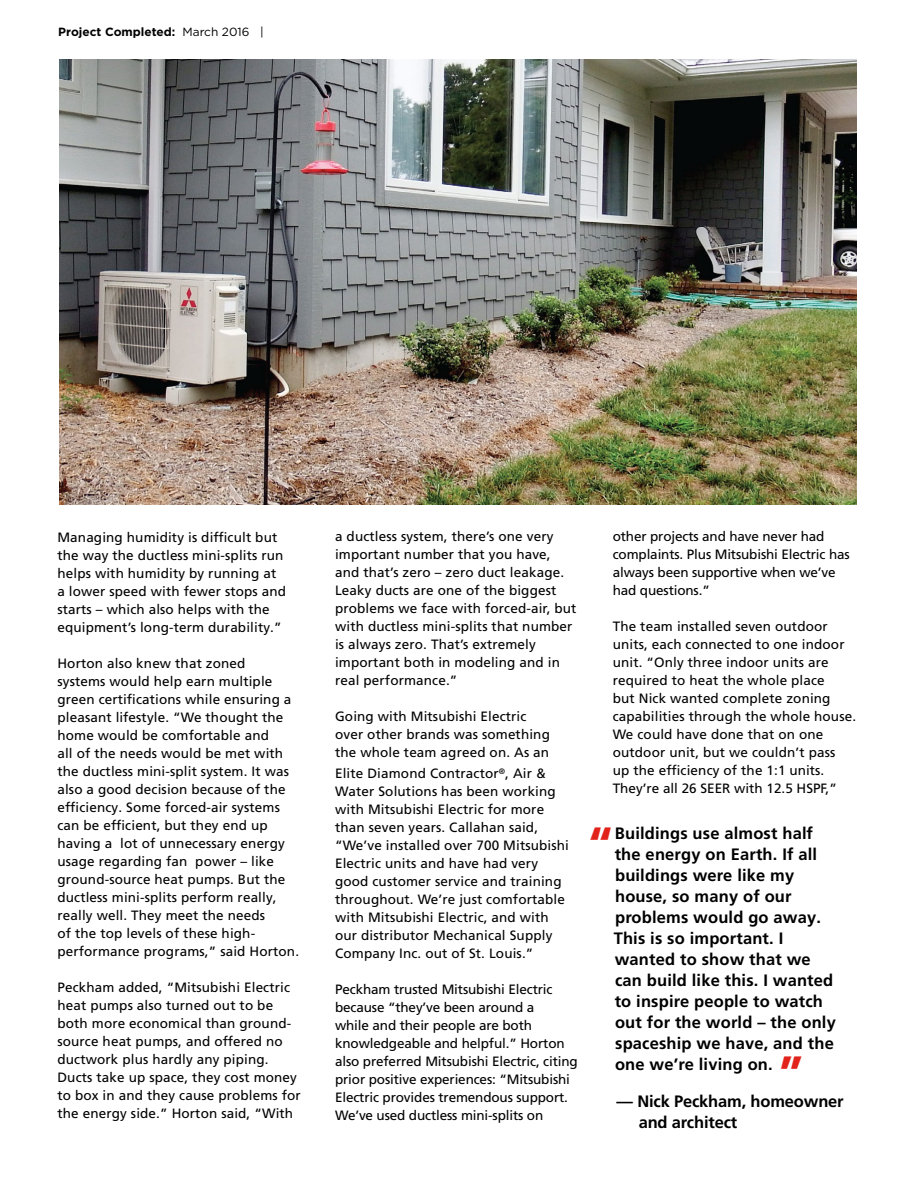
<style>
.page{position:relative;width:918px;height:1188px;background:#fff}
.page>*{position:absolute;margin:0;border:0;box-sizing:border-box;transform-origin:0 0}
.t1{font:700 49.5px "Frutiger LT Pro";color:#e2231b}
.t2{font:700 16.5px/21px "Frutiger LT Pro";letter-spacing:.01em;color:#000}
.t3{font:700 16.5px/21px "Frutiger LT Pro";letter-spacing:-.01em;color:#000}
.t4{font:13.5px/18px "Frutiger LT Pro";letter-spacing:.01em;color:#000}
.t5{font:13.5px/18px "Frutiger LT Pro";letter-spacing:-.01em;color:#000}
.t6{font:700 11.85px "Gotham HTF";color:#000}
.s1{font-weight:400}
</style>
<div class="page">
<img style="left:59px;top:59px;width:798px;height:445px">
<p class="t6" style="left:58px;top:25px;width:207px">Project Completed: <span class="s1">March 2016 |</span></p>
<p class="t4" style="left:57px;top:529px;width:230px">Managing humidity is difficult but the way the ductless mini-splits run helps with humidity by running at a lower speed with fewer stops and starts – which also helps with the equipment’s long-term durability.”</p>
<p class="t4" style="left:57px;top:655px;width:243px">Horton also knew that zoned<br>systems would help earn multiple green certifications while ensuring a pleasant lifestyle. “We thought the home would be comfortable and<br>all of the needs would be met with the ductless mini-split system. It was also a good decision because of the efficiency. Some forced-air systems can be efficient, but they end up having a lot of unnecessary energy usage regarding fan power – like ground-source heat pumps. But the ductless mini-splits perform really, really well. They meet the needs<br>of the top levels of these high&shy;performance programs,” said Horton.</p>
<p class="t4" style="left:57px;top:978px;width:245px">Peckham added, “Mitsubishi Electric heat pumps also turned out to be both more economical than ground&shy;source heat pumps, and offered no ductwork plus hardly any piping.<br>Ducts take up space, they cost money to box in and they cause problems for the energy side.” Horton said, “With</p>
<p class="t4" style="left:335px;top:528px;width:243px">a ductless system, there’s one very important number that you have, and that’s zero – zero duct leakage.<br>Leaky ducts are one of the biggest problems we face with forced-air, but with ductless mini-splits that number is always zero. That’s extremely important both in modeling and in real performance.”</p>
<p class="t4" style="left:335px;top:708px;width:216px">Going with Mitsubishi Electric over other brands was something the whole team agreed on. As an</p>
<p class="t4" style="left:335px;top:765px;width:235px">Elite Diamond Contractor<sup>®</sup>, Air &amp; Water Solutions has been working with Mitsubishi Electric for more than seven years. Callahan said, “We’ve installed over 700 Mitsubishi Electric units and have had very good customer service and training throughout. We’re just comfortable with Mitsubishi Electric, and with our distributor Mechanical Supply Company Inc. out of St. Louis.”</p>
<p class="t5" style="left:335px;top:981px;width:244px">Peckham trusted Mitsubishi Electric because “they’ve been around a<br>while and their people are both knowledgeable and helpful.” Horton also preferred Mitsubishi Electric, citing prior positive experiences: “Mitsubishi Electric provides tremendous support.<br>We’ve used ductless mini-splits on</p>
<p class="t5" style="left:613px;top:528px;width:239px">other projects and have never had complaints. Plus Mitsubishi Electric has always been supportive when we’ve had questions.”</p>
<p class="t4" style="left:613px;top:618px;width:245px">The team installed seven outdoor units, each connected to one indoor unit. “Only three indoor units are required to heat the whole place<br>but Nick wanted complete zoning capabilities through the whole house.<br>We could have done that on one outdoor unit, but we couldn’t pass<br>up the efficiency of the 1:1 units.<br>They’re all 26 SEER with 12.5 HSPF,”</p>
<p class="t2" style="left:614px;top:823px;width:224px">Buildings use almost half the energy on Earth. If all buildings were like my house, so many of our problems would go away.<br>This is so important. I wanted to show that we can build like this. I wanted to inspire people to watch out for the world – the only spaceship we have, and the one we’re living on.</p>
<p class="t3" style="left:639px;top:1090px;width:206px;text-indent:-22px">— Nick Peckham, homeowner and architect</p>
<h1 class="t1" style="left:589px;top:816px;width:25px">“</h1>
<h1 class="t1" style="left:780px;top:1045px;width:25px">”</h1>
</div>
